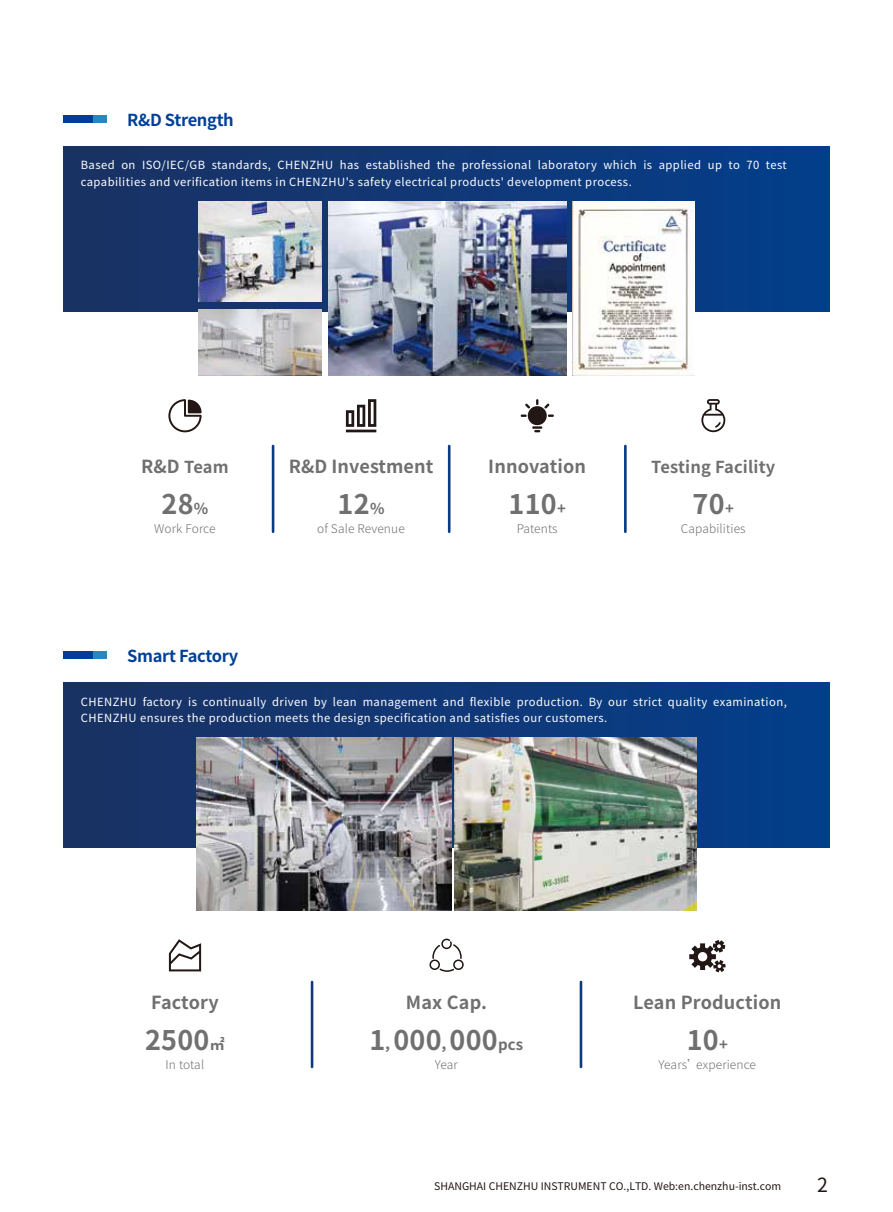
<style>
.page{position:relative;width:893px;height:1212px;background:#fff}
.page>*{position:absolute;margin:0;border:0;box-sizing:border-box;transform-origin:0 0}
.t1{font:700 27px "Source Han Sans CN";letter-spacing:.01em;color:#717071}
.t2{font:19.5px "Source Han Sans CN";color:#221714}
.t3{font:700 18px "Source Han Sans CN";letter-spacing:.01em;color:#717071}
.t4{font:700 16.5px "Source Han Sans CN";letter-spacing:-.02em;color:#003f98}
.t5{font:700 16.5px "Source Han Sans CN";letter-spacing:.01em;color:#717071}
.t6{font:300 12px "Source Han Sans CN";letter-spacing:.01em;color:#717071}
.t7{font:11.25px/16.5px "Source Han Sans CN";letter-spacing:.04em;color:#fff}
.t8{font:10.5px "Source Han Sans CN";color:#221714}
.s1{font-size:18px}
.s2{font-size:15px}
</style>
<div class="page">
<div style="left:64px;top:147px;width:765px;height:164px;background:linear-gradient(to right,#253968,#09428d)"></div>
<svg style="left:168px;top:399px;width:34px;height:33px"></svg>
<svg style="left:272px;top:445px;width:2px;height:88px"></svg>
<svg style="left:448px;top:445px;width:2px;height:88px"></svg>
<svg style="left:624px;top:445px;width:3px;height:88px"></svg>
<svg style="left:346px;top:399px;width:30px;height:33px"></svg>
<svg style="left:521px;top:399px;width:33px;height:33px"></svg>
<svg style="left:701px;top:399px;width:24px;height:33px"></svg>
<div style="left:64px;top:683px;width:765px;height:164px;background:linear-gradient(to right,#1b3263,#08418c)"></div>
<svg style="left:311px;top:981px;width:2px;height:87px"></svg>
<svg style="left:580px;top:981px;width:2px;height:87px"></svg>
<img style="left:196px;top:737px;width:256px;height:174px">
<img style="left:455px;top:738px;width:242px;height:173px">
<svg style="left:169px;top:939px;width:32px;height:32px"></svg>
<svg style="left:429px;top:938px;width:35px;height:34px"></svg>
<svg style="left:689px;top:940px;width:37px;height:32px"></svg>
<div style="left:68px;top:115px;width:39px;height:8px;background:#2687c1"></div>
<div style="left:64px;top:115px;width:29px;height:8px;background:#003f98"></div>
<div style="left:68px;top:651px;width:39px;height:8px;background:#2687c1"></div>
<div style="left:64px;top:651px;width:29px;height:8px;background:#003f98"></div>
<svg style="left:199px;top:310px;width:123px;height:65px;background:#c2c0c0"></svg>
<img style="left:198px;top:202px;width:124px;height:99px">
<img style="left:329px;top:202px;width:238px;height:173px">
<img style="left:572px;top:202px;width:123px;height:173px">
<h3 class="t4" style="left:127px;top:110px;width:108px">R&amp;D Strength</h3>
<p class="t7" style="left:81px;top:157px;width:707px">Based on ISO/IEC/GB standards, CHENZHU has established the professional laboratory which is applied up to 70 test capabilities and verification items in CHENZHU's safety electrical products' development process.</p>
<h3 class="t5" style="left:141px;top:457px;width:89px"><span class="s1">R&amp;D</span> Team</h3>
<h1 class="t1" style="left:161px;top:489px;width:48px">28<span class="s2">%</span></h1>
<p class="t6" style="left:154px;top:521px;width:63px">Work Force</p>
<h3 class="t4" style="left:127px;top:646px;width:112px">Smart Factory</h3>
<h3 class="t3" style="left:289px;top:456px;width:146px">R&amp;D Investment</h3>
<h1 class="t1" style="left:338px;top:489px;width:48px">12<span class="s2">%</span></h1>
<p class="t6" style="left:317px;top:521px;width:89px">of Sale Revenue</p>
<h3 class="t3" style="left:488px;top:456px;width:99px">Innovation</h3>
<h1 class="t1" style="left:508px;top:489px;width:59px">110<span class="s2">+</span></h1>
<p class="t6" style="left:517px;top:521px;width:43px">Patents</p>
<h3 class="t5" style="left:651px;top:457px;width:125px">Testing Facility</h3>
<h1 class="t1" style="left:693px;top:489px;width:43px">70<span class="s2">+</span></h1>
<p class="t6" style="left:681px;top:521px;width:66px">Capabilities</p>
<p class="t7" style="left:81px;top:694px;width:707px">CHENZHU factory is continually driven by lean management and flexible production. By our strict quality examination,<br>CHENZHU ensures the production meets the design specification and satisfies our customers.</p>
<h3 class="t3" style="left:151px;top:992px;width:69px">Factory</h3>
<h1 class="t1" style="left:145px;top:1025px;width:81px">2500<span class="s2">㎡</span></h1>
<p class="t6" style="left:166px;top:1057px;width:40px">In total</p>
<h3 class="t3" style="left:406px;top:992px;width:83px">Max Cap.</h3>
<h3 class="t3" style="left:633px;top:992px;width:150px">Lean Production</h3>
<h1 class="t1" style="left:369px;top:1025px;width:155px">1<span class="s2">，</span>000<span class="s2">，</span>000<span class="s2">pcs</span></h1>
<p class="t6" style="left:435px;top:1057px;width:25px">Year</p>
<h1 class="t1" style="left:687px;top:1025px;width:43px">10<span class="s2">+</span></h1>
<p class="t6" style="left:659px;top:1057px;width:99px">Years’experience</p>
<p class="t8" style="left:434px;top:1180px;width:348px">SHANGHAI CHENZHU INSTRUMENT CO.,LTD. Web:en.chenzhu-inst.com</p>
<h2 class="t2" style="left:817px;top:1174px;width:12px">2</h2>
</div>
